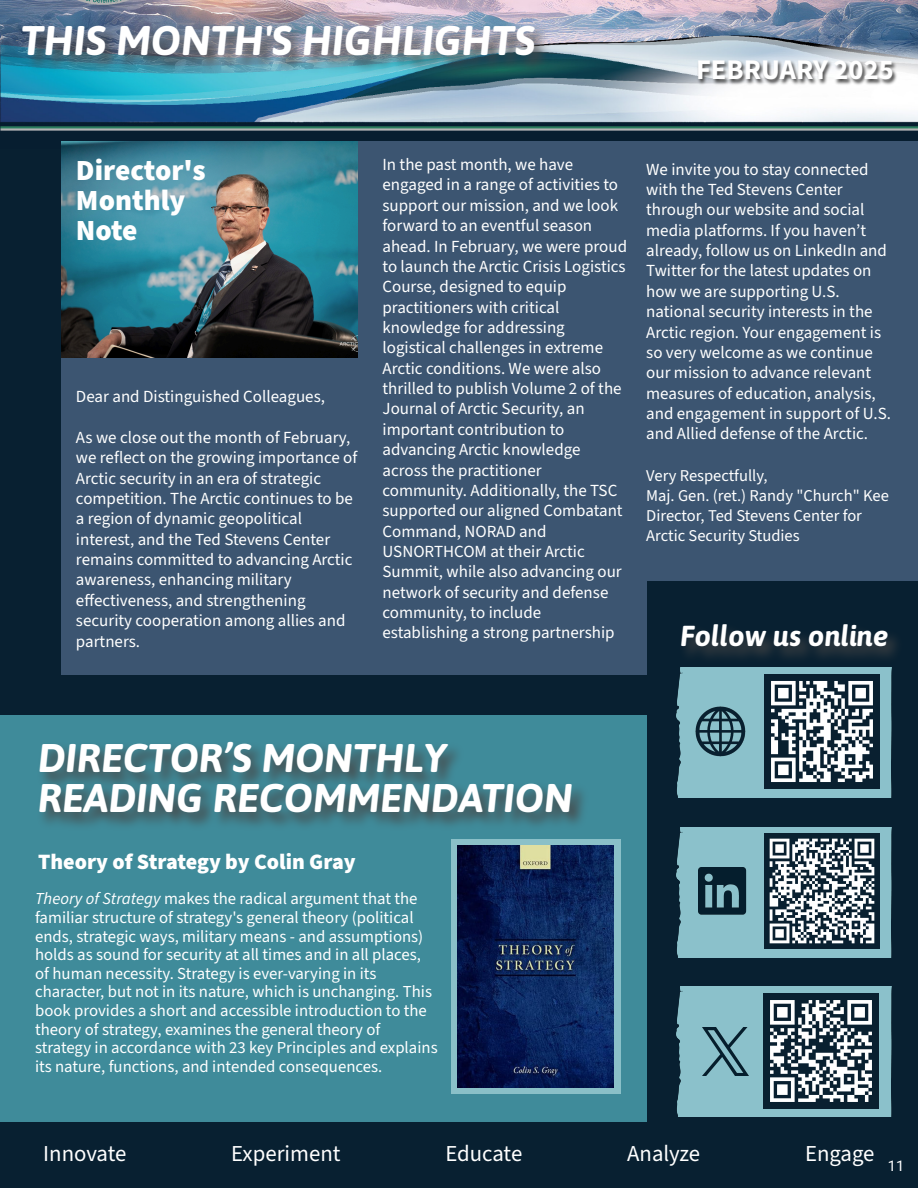
<style>
.page{position:relative;width:918px;height:1188px;background:#082031}
.page>*{position:absolute;margin:0;border:0;box-sizing:border-box;transform-origin:0 0}
.t1{font:italic 700 41.4px "Asap";color:#fff}
.t2{font:italic 700 40.05px/40px "Asap";color:#fff}
.t3{font:900 29.25px/30.2px "Source Sans 3";color:#fff}
.t4{font:italic 700 28.95px "Asap";color:#fff}
.t5{font:700 28.5px "Source Sans 3";color:#fff}
.t6{font:22.8px "Source Sans 3";color:#fff}
.t7{font:900 21.9px "Source Sans 3";color:#fff}
.t8{font:16.95px/20.4px "Source Sans 3";color:#fff}
.t9{font:16.8px/18.6px "Source Sans 3";color:#fff}
.t10{font:16.5px/19.8px "Source Sans 3";color:#fff}
.t11{font:14.7px "Heebo";color:#fff}
.s1{font-style:italic}
</style>
<div class="page">
<img style="left:0;top:0;width:918px;height:131px">
<img style="left:664px;top:44px;width:254px;height:57px">
<div style="left:677px;top:986px;width:215px;height:130px;background:#8bc1cb"></div>
<div style="left:677px;top:681px;width:215px;height:117px;background:#8bc1cb"></div>
<img style="left:0;top:0;width:600px;height:96px">
<img style="left:694px;top:705px;width:53px;height:52px">
<img style="left:702px;top:1027px;width:47px;height:48px">
<div style="left:61px;top:235px;width:585px;height:439px;background:#3c5571"></div>
<img style="left:679px;top:631px;width:218px;height:50px">
<img style="left:765px;top:674px;width:114px;height:115px">
<img style="left:764px;top:994px;width:115px;height:114px">
<div style="left:61px;top:141px;width:857px;height:439px;background:#3c5571"></div>
<img style="left:61px;top:141px;width:296px;height:217px">
<div style="left:0;top:715px;width:646px;height:407px;background:#3f8b9a"></div>
<img style="left:42px;top:717px;width:605px;height:134px">
<div style="left:451px;top:839px;width:169px;height:254px;background:#8ac0c8"></div>
<img style="left:457px;top:845px;width:157px;height:243px">
<div style="left:677px;top:827px;width:215px;height:130px;background:#8bc1cb"></div>
<img style="left:698px;top:867px;width:49px;height:48px">
<img style="left:765px;top:834px;width:114px;height:114px">
<h1 class="t1" style="left:21px;top:12px;width:516px">THIS MONTH'S HIGHLIGHTS</h1>
<h3 class="t5" style="left:696px;top:51px;width:199px">FEBRUARY 2025</h3>
<h3 class="t3" style="left:76px;top:155px;width:131px">Director's<br>Monthly<br>Note</h3>
<p class="t8" style="left:383px;top:154px;width:246px">In the past month, we have engaged in a range of activities to support our mission, and we look forward to an eventful season ahead. In February, we were proud to launch the Arctic Crisis Logistics<br>Course, designed to equip practitioners with critical knowledge for addressing logistical challenges in extreme<br>Arctic conditions. We were also thrilled to publish Volume 2 of the<br>Journal of Arctic Security, an important contribution to advancing Arctic knowledge across the practitioner community. Additionally, the TSC supported our aligned Combatant<br>Command, NORAD and<br>USNORTHCOM at their Arctic<br>Summit, while also advancing our network of security and defense community, to include establishing a strong partnership</p>
<p class="t8" style="left:646px;top:159px;width:246px">We invite you to stay connected with the Ted Stevens Center through our website and social media platforms. If you haven’t already, follow us on LinkedIn and<br>Twitter for the latest updates on how we are supporting U.S. national security interests in the<br>Arctic region. Your engagement is so very welcome as we continue our mission to advance relevant measures of education, analysis, and engagement in support of U.S. and Allied defense of the Arctic.</p>
<p class="t8" style="left:76px;top:386px;width:251px">Dear and Distinguished Colleagues,</p>
<p class="t8" style="left:76px;top:427px;width:283px">As we close out the month of February, we reflect on the growing importance of Arctic security in an era of strategic competition. The Arctic continues to be a region of dynamic geopolitical interest, and the Ted Stevens Center remains committed to advancing Arctic awareness, enhancing military effectiveness, and strengthening security cooperation among allies and partners.</p>
<p class="t10" style="left:646px;top:466px;width:244px">Very Respectfully,<br>Maj. Gen. (ret.) Randy "Church" Kee<br>Director, Ted Stevens Center for<br>Arctic Security Studies</p>
<h3 class="t4" style="left:680px;top:616px;width:210px">Follow us online</h3>
<h2 class="t2" style="left:38px;top:736px;width:537px">DIRECTOR’S MONTHLY<br>READING RECOMMENDATION</h2>
<p class="t7" style="left:38px;top:847px;width:319px">Theory of Strategy by Colin Gray</p>
<p class="t9" style="left:35px;top:889px;width:404px"><span class="s1">Theory of Strategy</span> makes the radical argument that the familiar structure of strategy's general theory (political ends, strategic ways, military means - and assumptions) holds as sound for security at all times and in all places, of human necessity. Strategy is ever-varying in its character, but not in its nature, which is unchanging. This book provides a short and accessible introduction to the theory of strategy, examines the general theory of strategy in accordance with 23 key Principles and explains its nature, functions, and intended consequences.</p>
<h3 class="t6" style="left:43px;top:1139px;width:85px">Innovate</h3>
<h3 class="t6" style="left:231px;top:1139px;width:111px">Experiment</h3>
<h3 class="t6" style="left:445px;top:1139px;width:78px">Educate</h3>
<h3 class="t6" style="left:627px;top:1139px;width:75px">Analyze</h3>
<h3 class="t6" style="left:805px;top:1139px;width:71px">Engage</h3>
<p class="t11" style="left:888px;top:1156px;width:18px">11</p>
</div>
